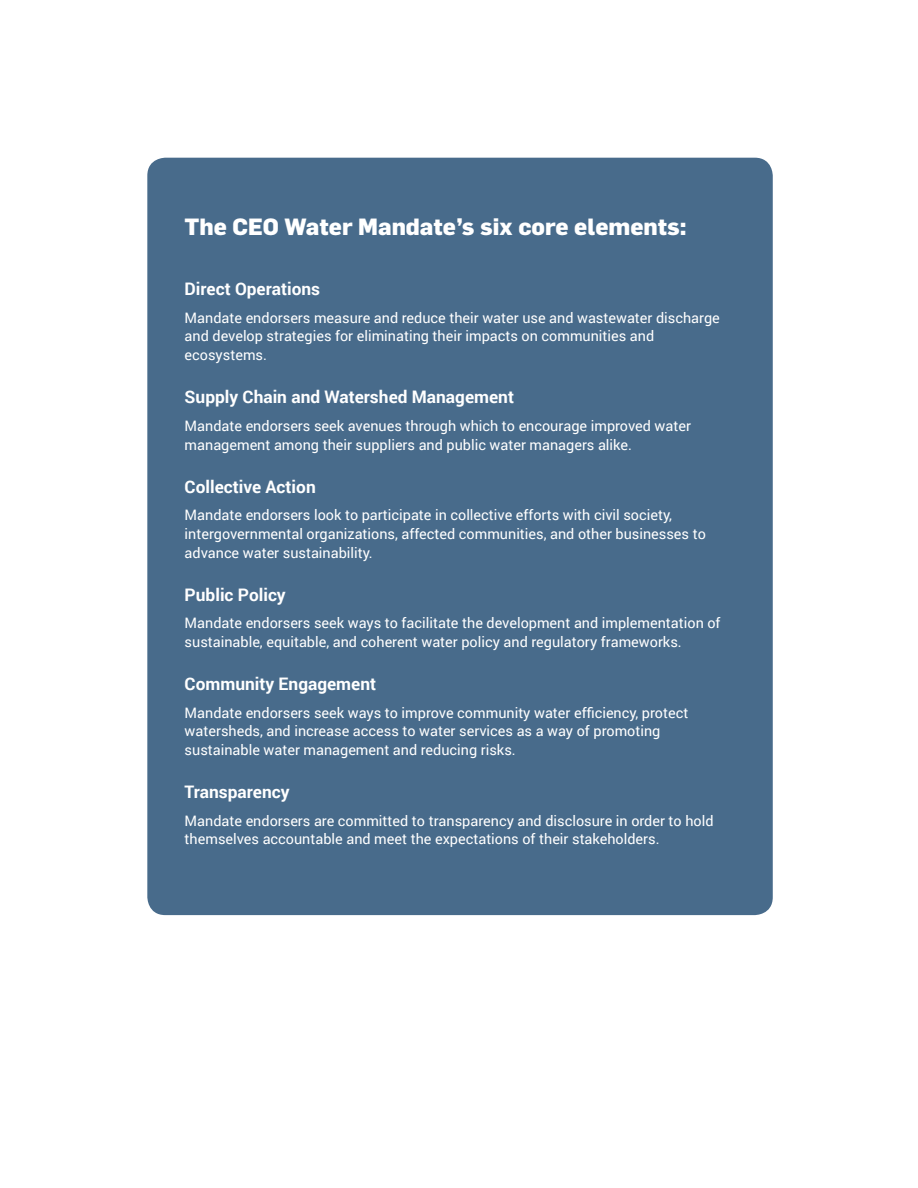
<style>
.page{position:relative;width:918px;height:1188px;background:#fff}
.page>*{position:absolute;margin:0;border:0;box-sizing:border-box;transform-origin:0 0}
.t1{font:800 23.1px "Flama";color:#fff}
.t2{font:700 17.25px "Roboto";color:#fff}
.t3{font:14.4px/18.8px "Roboto";color:#fff}
</style>
<div class="page">
<div style="left:147px;top:158px;width:626px;height:757px;background:#486b8b;border-radius:18px"></div>
<h1 class="t1" style="left:185px;top:212px;width:504px">The CEO Water Mandate’s six core elements:</h1>
<p class="t2" style="left:185px;top:277px;width:137px">Direct Operations</p>
<p class="t3" style="left:185px;top:308px;width:537px">Mandate endorsers measure and reduce their water use and wastewater discharge and develop strategies for eliminating their impacts on communities and ecosystems.</p>
<p class="t2" style="left:185px;top:385px;width:331px">Supply Chain and Watershed Management</p>
<p class="t3" style="left:185px;top:416px;width:508px">Mandate endorsers seek avenues through which to encourage improved water management among their suppliers and public water managers alike.</p>
<p class="t2" style="left:185px;top:474px;width:133px">Collective Action</p>
<p class="t3" style="left:185px;top:505px;width:523px">Mandate endorsers look to participate in collective efforts with civil society, intergovernmental organizations, affected communities, and other businesses to advance water sustainability.</p>
<p class="t2" style="left:185px;top:583px;width:103px">Public Policy</p>
<p class="t3" style="left:185px;top:613px;width:537px">Mandate endorsers seek ways to facilitate the development and implementation of sustainable, equitable, and coherent water policy and regulatory frameworks.</p>
<p class="t2" style="left:185px;top:672px;width:193px">Community Engagement</p>
<p class="t3" style="left:185px;top:703px;width:505px">Mandate endorsers seek ways to improve community water efficiency, protect watersheds, and increase access to water services as a way of promoting sustainable water management and reducing risks.</p>
<p class="t2" style="left:185px;top:780px;width:107px">Transparency</p>
<p class="t3" style="left:185px;top:811px;width:530px">Mandate endorsers are committed to transparency and disclosure in order to hold themselves accountable and meet the expectations of their stakeholders.</p>
</div>
